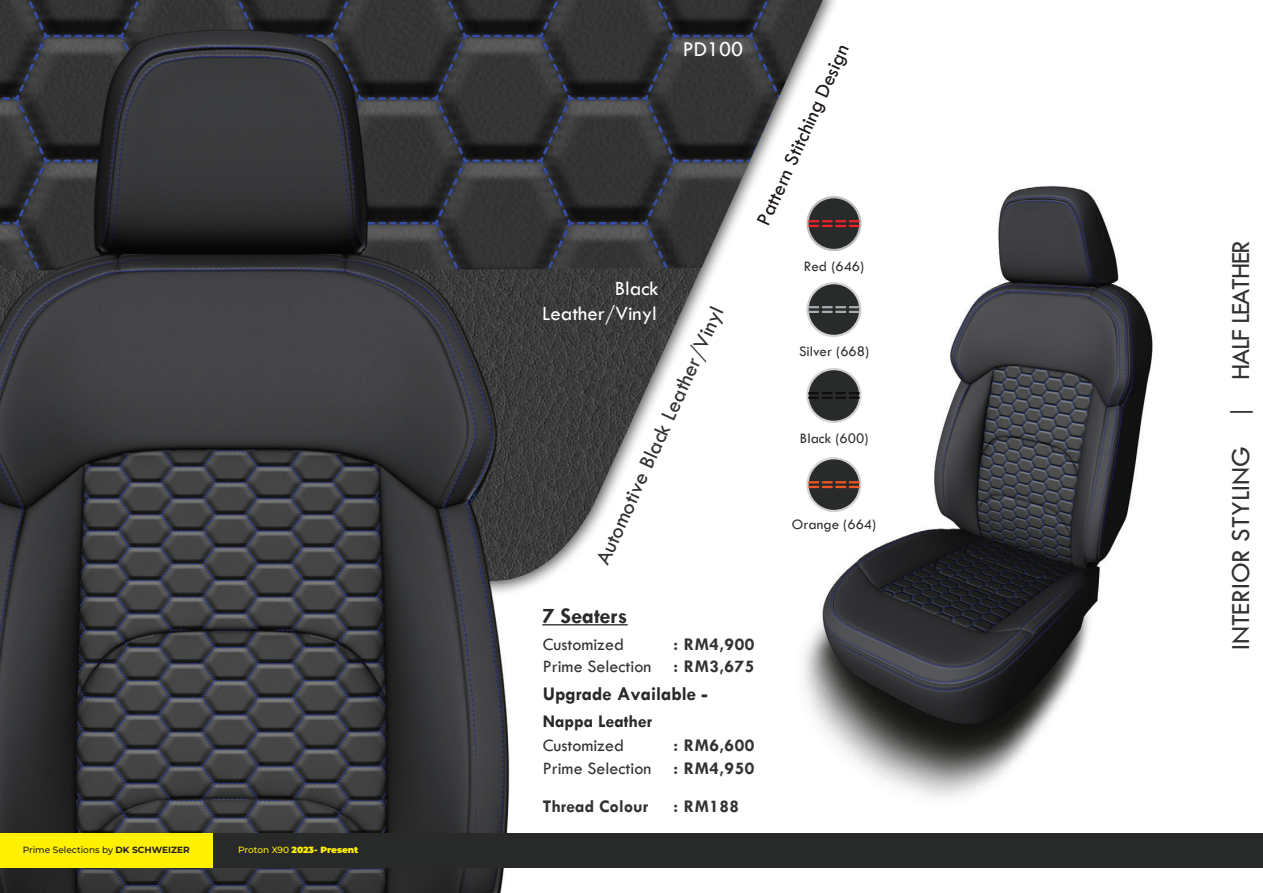
<style>
.page{position:relative;width:1263px;height:893px;background:#fff}
.page>*{position:absolute;margin:0;border:0;box-sizing:border-box;transform-origin:0 0}
.t1{font:27px "Tw Cen";color:#323234}
.t2{font:22.5px "Tw Cen";color:#333132}
.t3{font:700 22.5px "Tw Cen";color:#282929}
.t4{font:21.9px "Tw Cen";color:#fff}
.t5{font:21px "Tw Cen";color:#1a1517}
.t6{font:21px/25.2px "Tw Cen";color:#fff;text-align:right}
.t7{font:700 19.5px "Tw Cen";color:#282929}
.t8{font:700 18px/22.8px "Tw Cen";letter-spacing:.025em;color:#333132;text-align:right}
.t9{font:18px "Tw Cen";color:#333132}
.t10{font:700 18px "Tw Cen";color:#333132}
.t11{font:700 18px "Tw Cen";color:#282929}
.t12{font:15px "Tw Cen";color:#313131}
.t13{font:500 9px "Montserrat";color:#231f20}
.t14{font:900 9px "Montserrat";color:#fff101}
.s1{font-weight:700}
.s2{font-weight:500}
.s3{font-weight:400}
</style>
<div class="page">
<img style="left:0;top:0;width:1263px;height:892px">
<div style="left:213px;top:833px;width:1050px;height:34px;background:#282929"></div>
<div style="left:0;top:833px;width:213px;height:34px;background:#fff101"></div>
<div style="left:807px;top:197px;width:53px;height:53px;background:#292a2a;border-radius:50%"></div>
<div style="left:806px;top:196px;width:55px;height:55px;border:2px solid #bcbdc0;border-radius:50%"></div>
<svg style="left:809px;top:220px;width:52px;height:7px"></svg>
<div style="left:807px;top:283px;width:53px;height:53px;background:#292a2a;border-radius:50%"></div>
<div style="left:806px;top:282px;width:55px;height:55px;border:2px solid #d1d2d4;border-radius:50%"></div>
<svg style="left:809px;top:306px;width:52px;height:7px"></svg>
<div style="left:807px;top:369px;width:53px;height:53px;background:#292a2a;border-radius:50%"></div>
<div style="left:806px;top:368px;width:55px;height:55px;border:2px solid #d1d2d4;border-radius:50%"></div>
<svg style="left:809px;top:392px;width:52px;height:7px"></svg>
<div style="left:807px;top:458px;width:53px;height:53px;background:#292a2a;border-radius:50%"></div>
<div style="left:806px;top:457px;width:55px;height:55px;border:2px solid #d1d2d4;border-radius:50%"></div>
<svg style="left:809px;top:481px;width:52px;height:7px"></svg>
<hr style="left:543px;top:624px;width:84px;height:1px;background:#282929">
<p class="t13" style="left:23px;top:846px;width:168px">Prime Selections by <span class="s1">DK SCHWEIZER</span></p>
<p class="t14" style="left:238px;top:844px;width:122px"><span class="s2">Proton X90</span> 2023- Present</p>
<p class="t4" style="left:683px;top:41px;width:62px">PD100</p>
<p class="t6" style="left:542px;top:277px;width:118px">Black<br>Leather/Vinyl</p>
<p class="t2" style="left:594px;top:560px;width:283px;rotate:-66deg">Automotive Black Leather/Vinyl</p>
<p class="t5" style="left:755px;top:221px;width:198px;rotate:-66deg">Pattern Stitching Design</p>
<p class="t12" style="left:804px;top:261px;width:62px">Red (646)</p>
<p class="t12" style="left:799px;top:345px;width:72px">Silver (668)</p>
<p class="t12" style="left:800px;top:432px;width:70px">Black (600)</p>
<p class="t12" style="left:792px;top:518px;width:86px">Orange (664)</p>
<p class="t3" style="left:543px;top:608px;width:86px">7 Seaters</p>
<p class="t9" style="left:543px;top:636px;width:83px">Customized</p>
<p class="t8" style="left:543px;top:634px;width:213px">: RM4,900<br><span class="s3">Prime Selection</span> : RM3,675</p>
<p class="t7" style="left:543px;top:687px;width:166px">Upgrade Available -</p>
<p class="t11" style="left:543px;top:714px;width:111px">Nappa Leather</p>
<p class="t9" style="left:543px;top:738px;width:83px">Customized</p>
<p class="t8" style="left:673px;top:735px;width:82px">: RM6,600</p>
<p class="t9" style="left:543px;top:761px;width:213px">Prime Selection <span class="s1">: RM4,950</span></p>
<p class="t10" style="left:543px;top:800px;width:107px">Thread Colour</p>
<p class="t8" style="left:673px;top:796px;width:67px">: RM188</p>
<h1 class="t1" style="left:1229px;top:650px;width:412px;rotate:-90deg">INTERIOR STYLING | HALF LEATHER</h1>
</div>
